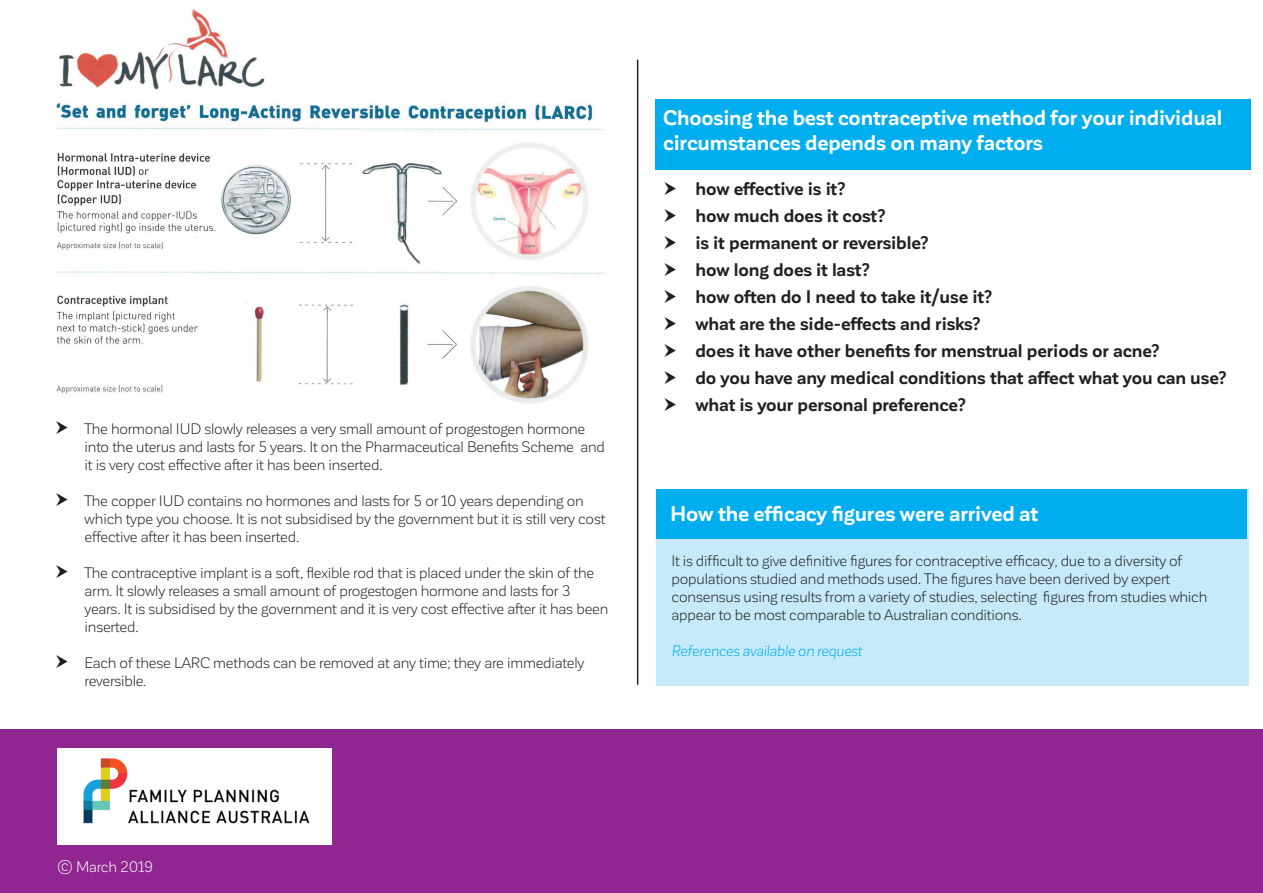
<style>
.page{position:relative;width:1263px;height:893px;background:#fff}
.page>*{position:absolute;margin:0;border:0;box-sizing:border-box;transform-origin:0 0}
.t1{font:700 21px/25.2px "Corporative Sans";letter-spacing:-.01em;color:#fff}
.t2{font:700 18px/27px "Corporative Sans";letter-spacing:-.01em;color:#231f20}
.t3{font:15px/18px "Corporative Sans";letter-spacing:-.01em;color:#231f20}
.t4{font:italic 15px "Corporative Sans";letter-spacing:-.01em;color:#00aeef}
.t5{font:15px "Corporative Sans";letter-spacing:-.01em;color:#fff}
</style>
<div class="page">
<div style="left:656px;top:99px;width:595px;height:71px;background:#00aeef"></div>
<div style="left:0;top:729px;width:1263px;height:164px;background:#90268f"></div>
<div style="left:57px;top:749px;width:275px;height:96px;background:#fff"></div>
<img style="left:56px;top:9px;width:548px;height:394px">
<hr style="left:637px;top:60px;width:1px;height:624px;background:#231f20">
<div style="left:656px;top:489px;width:592px;height:196px;background:#c6eafa"></div>
<div style="left:656px;top:489px;width:591px;height:50px;background:#00aeef"></div>
<img style="left:83px;top:759px;width:227px;height:65px">
<p class="t3" style="left:85px;top:420px;width:522px">The hormonal IUD slowly releases a very small amount of progestogen hormone into the uterus and lasts for 5 years. It on the Pharmaceutical Benefits Scheme and it is very cost effective after it has been inserted.</p>
<p class="t3" style="left:85px;top:492px;width:522px">The copper IUD contains no hormones and lasts for 5 or 10 years depending on which type you choose. It is not subsidised by the government but it is still very cost effective after it has been inserted.</p>
<p class="t3" style="left:85px;top:564px;width:525px">The contraceptive implant is a soft, flexible rod that is placed under the skin of the arm. It slowly releases a small amount of progestogen hormone and lasts for 3 years. It is subsidised by the government and it is very cost effective after it has been inserted.</p>
<p class="t3" style="left:85px;top:654px;width:501px">Each of these LARC methods can be removed at any time; they are immediately reversible.</p>
<h1 class="t1" style="left:663px;top:105px;width:561px">Choosing the best contraceptive method for your individual circumstances depends on many factors</h1>
<p class="t2" style="left:695px;top:175px;width:533px">how effective is it?<br>how much does it cost?<br>is it permanent or reversible?<br>how long does it last?<br>how often do I need to take it/use it?<br>what are the side-effects and risks?<br>does it have other benefits for menstrual periods or acne?<br>do you have any medical conditions that affect what you can use? what is your personal preference?</p>
<h1 class="t1" style="left:670px;top:501px;width:370px">How the efficacy figures were arrived at</h1>
<p class="t3" style="left:671px;top:552px;width:537px">It is difficult to give definitive figures for contraceptive efficacy, due to a diversity of populations studied and methods used. The figures have been derived by expert consensus using results from a variety of studies, selecting figures from studies which appear to be most comparable to Australian conditions.</p>
<p class="t4" style="left:671px;top:643px;width:192px">References available on request</p>
<p class="t5" style="left:57px;top:858px;width:98px">© March 2019</p>
</div>
